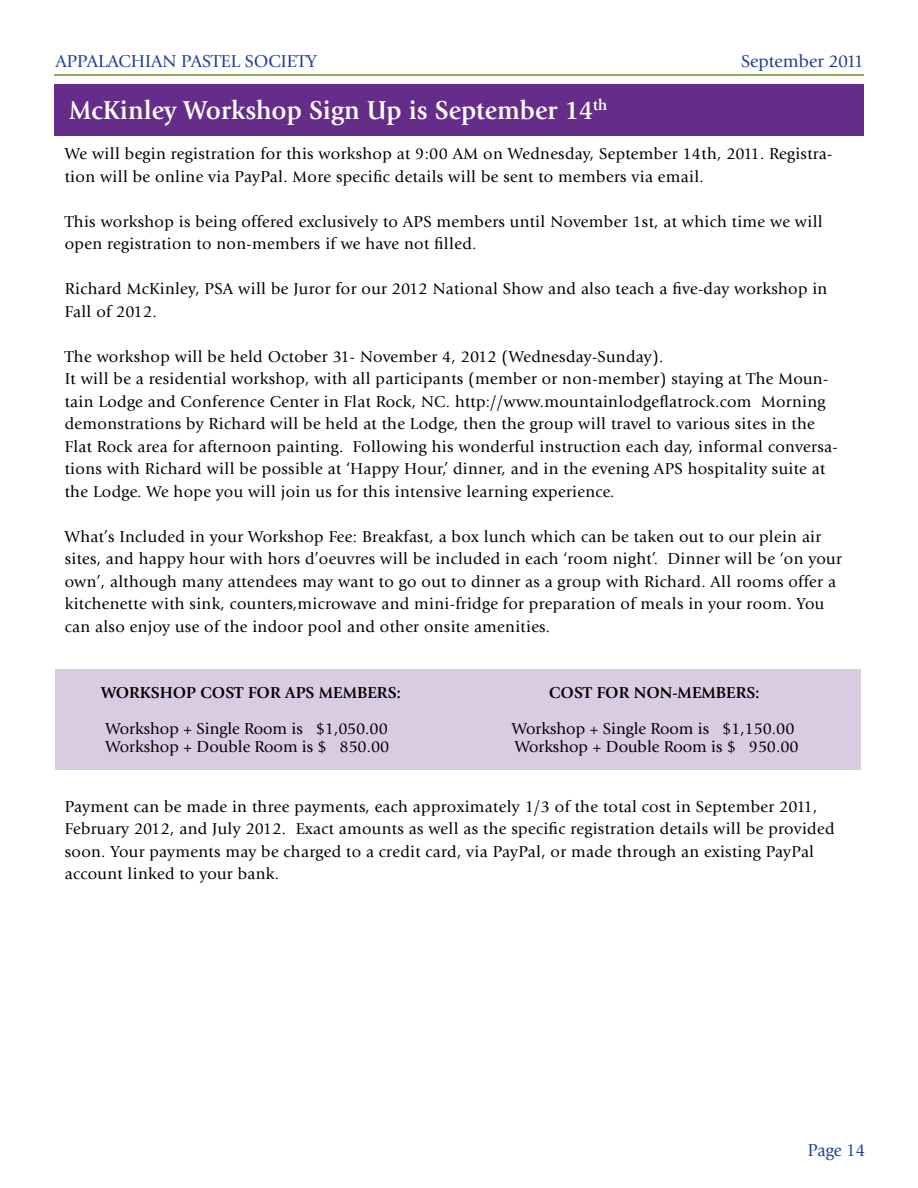
<style>
.page{position:relative;width:918px;height:1188px;background:#fff}
.page>*{position:absolute;margin:0;border:0;box-sizing:border-box;transform-origin:0 0}
.t1{font:700 27px "Giovanni";color:#fff;scale:.95 1}
.t2{font:18px "Giovanni";color:#1c3f94}
.t3{font:18px "Giovanni";color:#1c3f94;scale:.95 1}
.t4{font:16.5px/22.5px "Giovanni";letter-spacing:.02em;color:#000}
.t5{font:16.5px "Giovanni";color:#000}
.t6{font:700 16.5px "Giovanni";color:#000}
</style>
<div class="page">
<div style="left:55px;top:669px;width:806px;height:101px;background:#d9cbe1"></div>
<hr style="left:54px;top:74px;width:810px;height:2px;background:#6d8d24">
<div style="left:54px;top:84px;width:810px;height:52px;background:#652d89"></div>
<p class="t2" style="left:56px;top:51px;width:263px">APPALACHIAN PASTEL SOCIETY</p>
<p class="t2" style="left:741px;top:51px;width:124px">September 2011</p>
<h1 class="t1" style="left:69px;top:95px;width:568px">MCKINLEY WORKSHOP SIGN UP IS SEPTEMBER 14<sup>TH</sup></h1>
<p class="t4" style="left:65px;top:143px;width:769px">We will begin registration for this workshop at 9:00 AM on Wednesday, September 14th, 2011. Registra&shy;tion will be online via PayPal. More specific details will be sent to members via email.</p>
<p class="t4" style="left:65px;top:210px;width:760px">This workshop is being offered exclusively to APS members until November 1st, at which time we will open registration to non-members if we have not filled.</p>
<p class="t4" style="left:65px;top:278px;width:764px">Richard McKinley, PSA will be Juror for our 2012 National Show and also teach a five-day workshop in<br>Fall of 2012.</p>
<p class="t4" style="left:65px;top:345px;width:774px">The workshop will be held October 31- November 4, 2012 (Wednesday-Sunday).<br>It will be a residential workshop, with all participants (member or non-member) staying at The Moun&shy;tain Lodge and Conference Center in Flat Rock, NC. http://www.mountainlodgeflatrock.com Morning demonstrations by Richard will be held at the Lodge, then the group will travel to various sites in the Flat Rock area for afternoon painting. Following his wonderful instruction each day, informal conversa&shy;tions with Richard will be possible at ‘Happy Hour,’ dinner, and in the evening APS hospitality suite at the Lodge. We hope you will join us for this intensive learning experience.</p>
<p class="t4" style="left:65px;top:525px;width:779px">What’s Included in your Workshop Fee: Breakfast, a box lunch which can be taken out to our plein air sites, and happy hour with hors d’oeuvres will be included in each ‘room night’. Dinner will be ‘on your own’, although many attendees may want to go out to dinner as a group with Richard. All rooms offer a kitchenette with sink, counters,microwave and mini-fridge for preparation of meals in your room. You can also enjoy use of the indoor pool and other onsite amenities.</p>
<p class="t6" style="left:101px;top:683px;width:28px">WORKSHOP</p>
<p class="t6" style="left:201px;top:683px;width:23px">COST</p>
<p class="t6" style="left:248px;top:683px;width:12px">FOR</p>
<p class="t6" style="left:285px;top:683px;width:60px">APS MEMBERS</p>
<p class="t6" style="left:397px;top:683px;width:6px">:</p>
<p class="t6" style="left:549px;top:683px;width:23px">COST</p>
<p class="t6" style="left:597px;top:683px;width:12px">FOR</p>
<p class="t6" style="left:634px;top:683px;width:70px">NON-MEMBERS</p>
<p class="t6" style="left:755px;top:683px;width:6px">:</p>
<p class="t5" style="left:105px;top:719px;width:284px">Workshop + Single Room is $1,050.00</p>
<p class="t5" style="left:512px;top:719px;width:284px">Workshop + Single Room is $1,150.00</p>
<p class="t5" style="left:105px;top:737px;width:285px">Workshop + Double Room is $ 850.00</p>
<p class="t5" style="left:515px;top:737px;width:285px">Workshop + Double Room is $ 950.00</p>
<p class="t4" style="left:65px;top:795px;width:771px">Payment can be made in three payments, each approximately 1/3 of the total cost in September 2011, February 2012, and July 2012. Exact amounts as well as the specific registration details will be provided soon. Your payments may be charged to a credit card, via PayPal, or made through an existing PayPal account linked to your bank.</p>
<p class="t3" style="left:808px;top:1140px;width:62px">Page 14</p>
</div>
